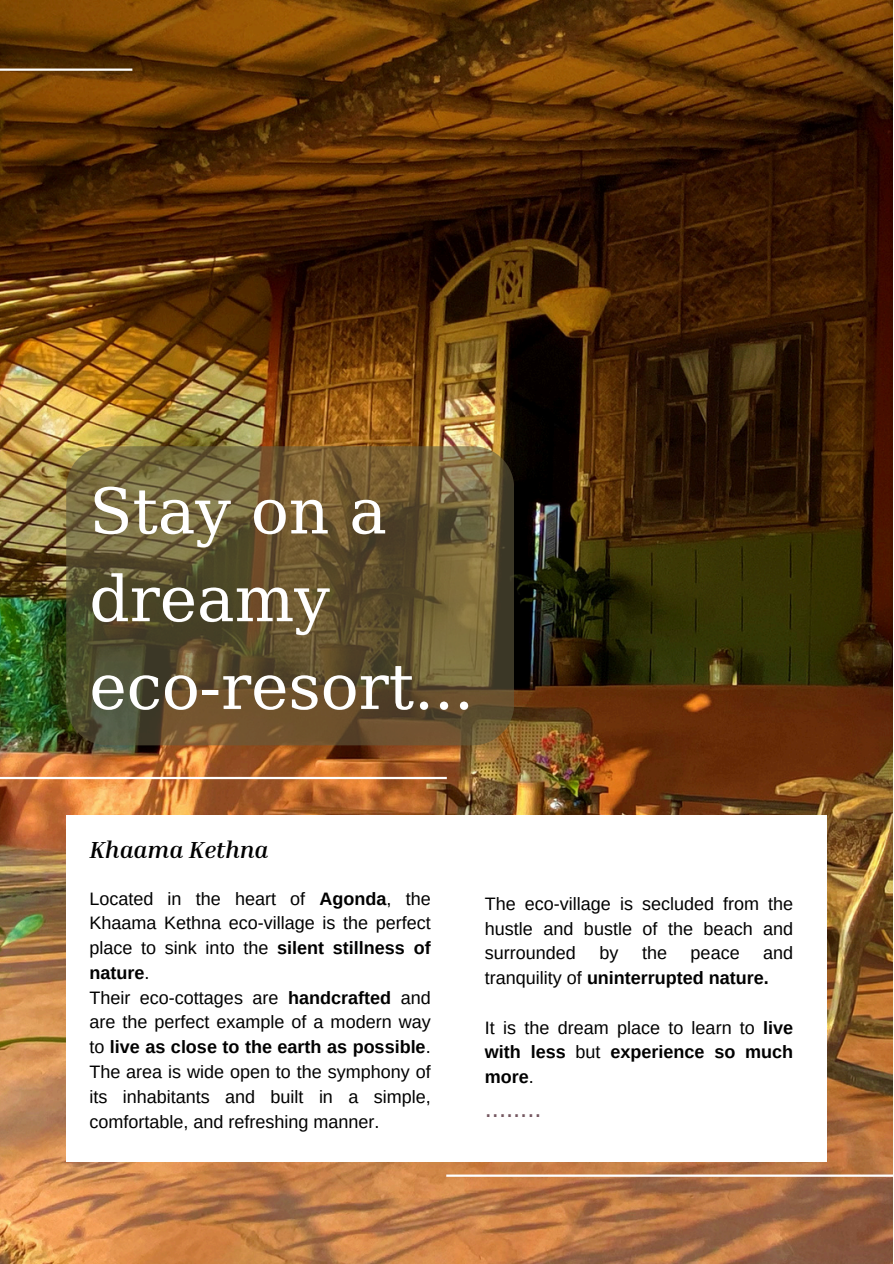
<style>
.page{position:relative;width:894px;height:1264px;background:#fff}
.page>*{position:absolute;margin:0;border:0;box-sizing:border-box;transform-origin:0 0}
.t1{font:62.85px "DejaVu Serif";color:#fff}
.t2{font:25.5px "Arimo";color:#755861}
.t3{font:italic 700 23.7px "Inria Serif";color:#000}
.t4{font:18px/24.8px "Arimo";color:#000;text-align:justify}
.t5{font:700 18px/24.8px "Arimo";color:#000}
.s1{font-weight:700}
.s2{font-weight:400}
</style>
<div class="page">
<img style="left:0;top:0;width:891px;height:1263px">
<div style="left:66px;top:815px;width:760px;height:346px;background:#fff"></div>
<hr style="left:446px;top:1174px;width:447px;height:2px;background:#fff">
<hr style="left:0;top:777px;width:446px;height:2px;background:#fff">
<hr style="left:0;top:69px;width:132px;height:2px;background:#fff">
<svg style="left:66px;top:446px;width:447px;height:299px;background:#665632"></svg>
<p class="t1" style="left:89px;top:475px;width:299px">Stay on a</p>
<h1 class="t1" style="left:89px;top:562px;width:242px">dreamy</h1>
<h2 class="t1" style="left:89px;top:650px;width:386px">eco-resort...</h2>
<p class="t3" style="left:89px;top:834px;width:181px">Khaama Kethna</p>
<p class="t4" style="left:89px;top:886px;width:343px">Located in the heart of <span class="s1">Agonda</span>, the Khaama Kethna eco-village is the perfect place to sink into the <span class="s1">silent stillness of nature</span>.</p>
<p class="t4" style="left:89px;top:985px;width:343px">Their eco-cottages are <span class="s1">handcrafted</span> and are the perfect example of a modern way to <span class="s1">live as close to the earth as possible</span>.<br>The area is wide open to the symphony of its inhabitants and built in a simple, comfortable, and refreshing manner.</p>
<p class="t4" style="left:484px;top:891px;width:310px">The eco-village is secluded from the hustle and bustle of the beach and surrounded</p>
<p class="t5" style="left:484px;top:940px;width:310px;text-indent:278px"><span class="s2">and tranquility of</span> uninterrupted nature.</p>
<p class="t5" style="left:484px;top:1015px;width:310px;text-align:justify"><span class="s2">It is the dream place to learn to</span> live with less <span class="s2">but</span> experience so much more<span class="s2">.</span></p>
<p class="t2" style="left:484px;top:1093px;width:58px">........</p>
<p class="t4" style="left:599px;top:940px;width:21px">by</p>
<p class="t4" style="left:642px;top:940px;width:27px">the</p>
<p class="t4" style="left:690px;top:940px;width:51px">peace</p>
</div>
